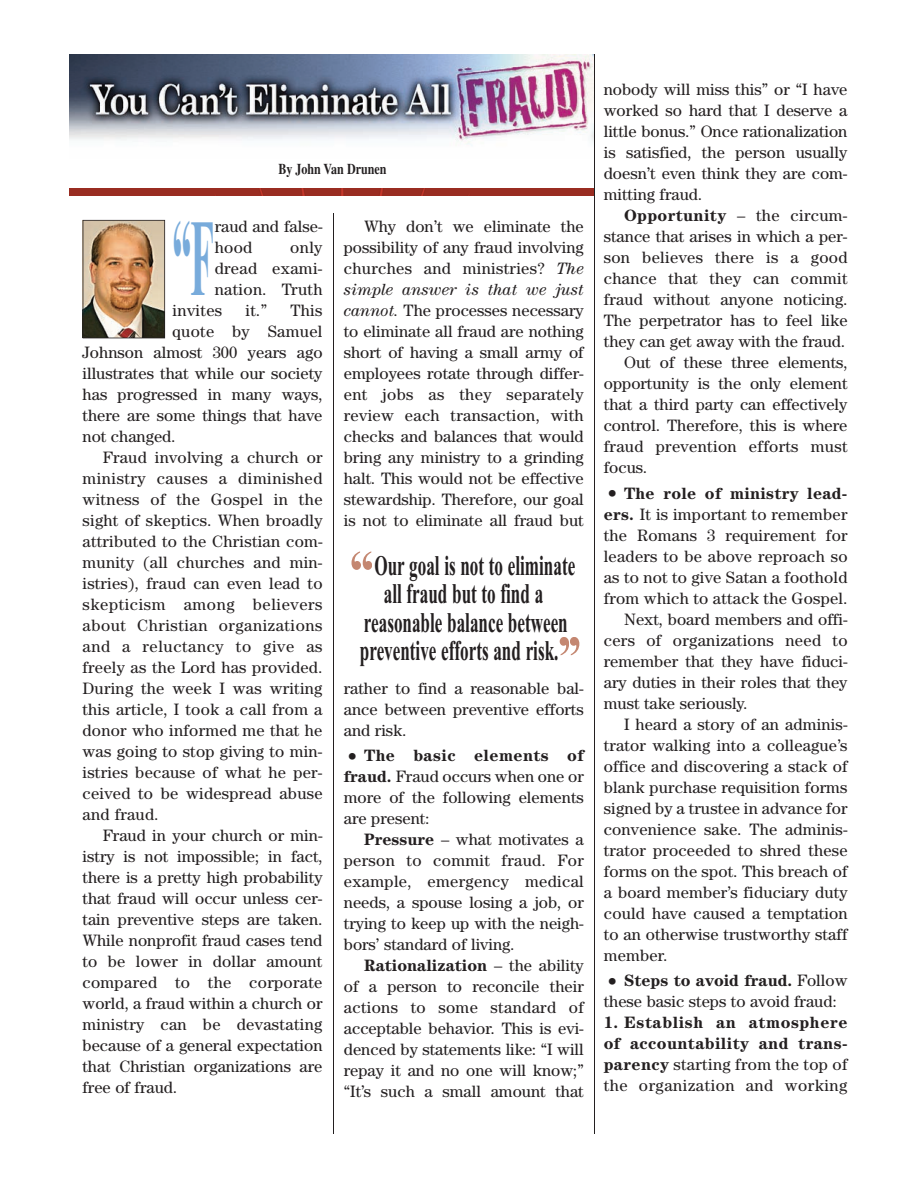
<style>
.page{position:relative;width:918px;height:1188px;background:#fff}
.page>*{position:absolute;margin:0;border:0;box-sizing:border-box;transform-origin:0 0}
.t1{font:700 109.8px "Times New Roman";color:#78abdb;scale:.35 1}
.t2{font:700 28.5px/28.5px "Times New Roman";color:#231f20;text-align:center;scale:.6 1}
.t3{font:16.5px/21px "Century";letter-spacing:.01em;color:#231f20;text-align:justify}
.t4{font:700 16.5px/21px "Century";letter-spacing:.025em;color:#231f20;text-align:justify}
.t5{font:16.5px "Century";letter-spacing:.035em;color:#231f20}
.t6{font:16.5px "Century";letter-spacing:.03em;color:#231f20}
.t7{font:700 15px "Times";color:#231f20;scale:.8 1}
.s1{font-style:italic}
.s2{font-weight:700;font-size:19.5px}
.s3{font-weight:700}
.s4{font-weight:400}
.s5{font-size:19.5px}
</style>
<div class="page">
<img style="left:69px;top:54px;width:525px;height:92px">
<hr style="left:333px;top:213px;width:1px;height:921px;background:#231f20">
<div style="left:69px;top:188px;width:525px;height:8px;background:#992c21"></div>
<img style="left:83px;top:220px;width:82px;height:118px">
<svg style="left:351px;top:551px;width:21px;height:19px"></svg>
<svg style="left:560px;top:637px;width:19px;height:18px"></svg>
<hr style="left:594px;top:54px;width:1px;height:1080px;background:#231f20">
<p class="t7" style="left:278px;top:164px;width:137px">By John Van Drunen</p>
<h1 class="t1" style="left:173px;top:193px;width:120px">“F</h1>
<p class="t3" style="left:215px;top:217px;width:109px">raud and false&shy;hood</p>
<p class="t3" style="left:290px;top:238px;width:34px">only</p>
<p class="t3" style="left:215px;top:259px;width:109px">dread exami-</p>
<p class="t3" style="left:215px;top:280px;width:109px">nation. Truth</p>
<p class="t3" style="left:173px;top:301px;width:51px">invites</p>
<p class="t3" style="left:246px;top:301px;width:23px">it.”</p>
<p class="t3" style="left:290px;top:301px;width:34px">This</p>
<p class="t3" style="left:173px;top:322px;width:151px">quote by Samuel</p>
<p class="t3" style="left:83px;top:343px;width:242px">Johnson almost 300 years ago</p>
<p class="t3" style="left:83px;top:364px;width:242px">illustrates that while our society</p>
<p class="t3" style="left:83px;top:385px;width:242px">has progressed in many ways,</p>
<p class="t3" style="left:83px;top:406px;width:241px">there are some things that have</p>
<p class="t3" style="left:83px;top:427px;width:95px">not changed.</p>
<p class="t3" style="left:103px;top:448px;width:221px">Fraud involving a church or</p>
<p class="t6" style="left:83px;top:472px;width:241px">ministry causes a diminished</p>
<p class="t3" style="left:83px;top:490px;width:242px">witness of the Gospel in the</p>
<p class="t3" style="left:83px;top:511px;width:242px">sight of skeptics. When broadly</p>
<p class="t3" style="left:83px;top:532px;width:242px">attributed to the Christian com-</p>
<p class="t3" style="left:83px;top:553px;width:241px">munity (all churches and min-</p>
<p class="t3" style="left:83px;top:574px;width:242px">istries), fraud can even lead to</p>
<p class="t5" style="left:83px;top:598px;width:242px">skepticism among believers</p>
<p class="t5" style="left:83px;top:619px;width:241px">about Christian organizations</p>
<p class="t5" style="left:83px;top:640px;width:241px">and a reluctancy to give as</p>
<p class="t3" style="left:83px;top:658px;width:242px">freely as the Lord has provided.</p>
<p class="t3" style="left:83px;top:679px;width:242px">During the week I was writing</p>
<p class="t3" style="left:83px;top:700px;width:242px">this article, I took a call from a</p>
<p class="t3" style="left:83px;top:721px;width:242px">donor who informed me that he</p>
<p class="t3" style="left:83px;top:742px;width:242px">was going to stop giving to min-</p>
<p class="t3" style="left:83px;top:763px;width:242px">istries because of what he per-</p>
<p class="t3" style="left:83px;top:784px;width:242px">ceived to be widespread abuse</p>
<p class="t3" style="left:83px;top:805px;width:77px">and fraud.</p>
<p class="t3" style="left:103px;top:826px;width:221px">Fraud in your church or min-</p>
<p class="t3" style="left:83px;top:847px;width:242px">istry is not impossible; in fact,</p>
<p class="t3" style="left:83px;top:868px;width:241px">there is a pretty high probability</p>
<p class="t3" style="left:83px;top:889px;width:241px">that fraud will occur unless cer-</p>
<p class="t3" style="left:83px;top:910px;width:241px">tain preventive steps are taken.</p>
<p class="t3" style="left:82px;top:931px;width:242px">While nonprofit fraud cases tend</p>
<p class="t3" style="left:82px;top:952px;width:241px">to be lower in dollar amount</p>
<p class="t3" style="left:82px;top:973px;width:242px">compared to the corporate</p>
<p class="t3" style="left:83px;top:994px;width:241px">world, a fraud within a church or</p>
<p class="t3" style="left:82px;top:1015px;width:242px">ministry can be devastating</p>
<p class="t3" style="left:83px;top:1036px;width:242px">because of a general expectation</p>
<p class="t3" style="left:82px;top:1057px;width:241px">that Christian organizations are</p>
<p class="t3" style="left:82px;top:1078px;width:96px">free of fraud.</p>
<p class="t3" style="left:344px;top:217px;width:242px;text-indent:20px">Why don’t we eliminate the possibility of any fraud involving churches and ministries? <span class="s1">The simple answer is that we just cannot.</span> The processes necessary to eliminate all fraud are nothing short of having a small army of employees rotate through differ&shy;ent jobs as they separately review each transaction, with checks and balances that would bring any ministry to a grinding halt. This would not be effective stewardship. Therefore, our goal is not to eliminate all fraud but</p>
<h2 class="t2" style="left:360px;top:551px;width:360px">Our goal is not to eliminate all fraud but to find a reasonable balance between preventive efforts and risk.</h2>
<p class="t3" style="left:344px;top:679px;width:242px">rather to find a reasonable bal&shy;ance between preventive efforts and risk.</p>
<p class="t3" style="left:344px;top:746px;width:242px"><span class="s2">•</span> <span class="s3">The basic elements of fraud.</span> Fraud occurs when one or more of the following elements are present:</p>
<p class="t3" style="left:344px;top:830px;width:242px;text-indent:20px"><span class="s3">Pressure</span> – what motivates a person to commit fraud. For example, emergency medical needs, a spouse losing a job, or trying to keep up with the neigh&shy;bors’ standard of living.</p>
<p class="t3" style="left:344px;top:957px;width:242px;text-indent:20px"><span class="s3">Rationalization</span> – the ability of a person to reconcile their actions to some standard of acceptable behavior. This is evi&shy;denced by statements like: “I will repay it and no one will know;” “It’s such a small amount that</p>
<p class="t3" style="left:604px;top:81px;width:245px">nobody will miss this” or “I have worked so hard that I deserve a little bonus.” Once rationalization is satisfied, the person usually doesn’t even think they are com&shy;mitting fraud.</p>
<p class="t4" style="left:624px;top:207px;width:225px">Opportunity <span class="s4">– the circum-</span></p>
<p class="t3" style="left:604px;top:228px;width:245px">stance that arises in which a per-</p>
<p class="t3" style="left:604px;top:249px;width:245px">son believes there is a good</p>
<p class="t3" style="left:604px;top:270px;width:245px">chance that they can commit</p>
<p class="t3" style="left:604px;top:291px;width:245px">fraud without anyone noticing.</p>
<p class="t3" style="left:604px;top:312px;width:245px">The perpetrator has to feel like</p>
<p class="t3" style="left:604px;top:333px;width:243px">they can get away with the fraud.</p>
<p class="t3" style="left:624px;top:354px;width:225px">Out of these three elements,</p>
<p class="t3" style="left:604px;top:375px;width:245px">opportunity is the only element</p>
<p class="t3" style="left:604px;top:396px;width:245px">that a third party can effectively</p>
<p class="t3" style="left:604px;top:417px;width:245px">control. Therefore, this is where</p>
<p class="t3" style="left:604px;top:438px;width:245px">fraud prevention efforts must</p>
<p class="t3" style="left:604px;top:459px;width:45px">focus.</p>
<p class="t4" style="left:607px;top:484px;width:242px"><span class="s5">•</span> The role of ministry lead-</p>
<p class="t3" style="left:604px;top:505px;width:245px"><span class="s3">ers.</span> It is important to remember</p>
<p class="t3" style="left:604px;top:526px;width:245px">the Romans 3 requirement for</p>
<p class="t3" style="left:604px;top:547px;width:245px">leaders to be above reproach so</p>
<p class="t3" style="left:604px;top:568px;width:245px">as to not to give Satan a foothold</p>
<p class="t3" style="left:604px;top:589px;width:245px">from which to attack the Gospel.</p>
<p class="t3" style="left:624px;top:610px;width:225px">Next, board members and offi-</p>
<p class="t3" style="left:604px;top:631px;width:245px">cers of organizations need to</p>
<p class="t3" style="left:604px;top:652px;width:245px">remember that they have fiduci-</p>
<p class="t3" style="left:604px;top:673px;width:245px">ary duties in their roles that they</p>
<p class="t3" style="left:604px;top:694px;width:145px">must take seriously.</p>
<p class="t3" style="left:624px;top:715px;width:225px">I heard a story of an adminis-</p>
<p class="t3" style="left:604px;top:736px;width:245px">trator walking into a colleague’s</p>
<p class="t3" style="left:604px;top:757px;width:245px">office and discovering a stack of</p>
<p class="t3" style="left:604px;top:778px;width:245px">blank purchase requisition forms</p>
<p class="t3" style="left:604px;top:799px;width:245px">signed by a trustee in advance for</p>
<p class="t3" style="left:604px;top:820px;width:245px">convenience sake. The adminis-</p>
<p class="t3" style="left:604px;top:841px;width:245px">trator proceeded to shred these</p>
<p class="t3" style="left:604px;top:862px;width:245px">forms on the spot. This breach of</p>
<p class="t3" style="left:604px;top:883px;width:245px">a board member’s fiduciary duty</p>
<p class="t3" style="left:604px;top:904px;width:245px">could have caused a temptation</p>
<p class="t3" style="left:604px;top:925px;width:245px">to an otherwise trustworthy staff</p>
<p class="t3" style="left:604px;top:946px;width:65px">member.</p>
<p class="t3" style="left:604px;top:971px;width:245px"><span class="s2">•</span> <span class="s3">Steps to avoid fraud.</span> Follow these basic steps to avoid fraud:</p>
<p class="t4" style="left:604px;top:1013px;width:245px">1. Establish an atmosphere of accountability and trans&shy;parency <span class="s4">starting from the top of the organization and working</span></p>
</div>
